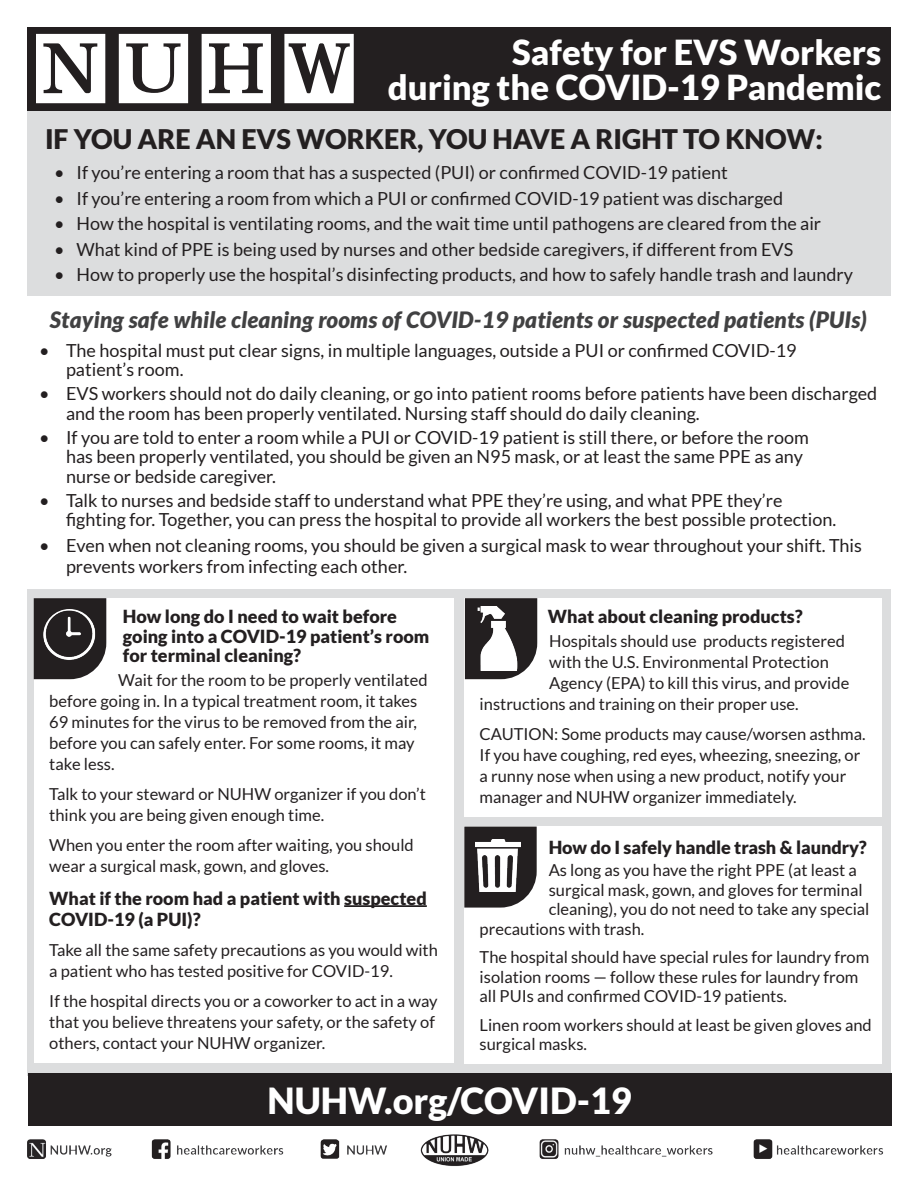
<style>
.page{position:relative;width:918px;height:1188px;background:#fff}
.page>*{position:absolute;margin:0;border:0;box-sizing:border-box;transform-origin:0 0}
.t1{font:900 36px "Lato";color:#fff}
.t2{font:900 34.5px/34.5px "Lato";color:#fff;text-align:right}
.t3{font:900 27px "Lato";color:#231f20}
.t4{font:italic 900 22.5px "Lato";letter-spacing:.01em;color:#414142}
.t5{font:18px/19.5px "Lato";color:#231f20}
.t6{font:900 18px/19.5px "Lato";color:#231f20}
.t7{font:16.5px/21px "Lato";color:#231f20}
</style>
<div class="page">
<div style="left:27px;top:110px;width:864px;height:966px;background:#dcddde"></div>
<div style="left:21px;top:296px;width:875px;height:293px;background:#fff"></div>
<div style="left:27px;top:27px;width:864px;height:84px;background:#231f20"></div>
<svg style="left:36px;top:34px;width:69px;height:69px"></svg>
<svg style="left:119px;top:34px;width:69px;height:69px;background:#dad9d9"></svg>
<svg style="left:202px;top:34px;width:69px;height:69px"></svg>
<svg style="left:284px;top:34px;width:70px;height:69px"></svg>
<div style="left:465px;top:598px;width:417px;height:219px;background:#fff"></div>
<svg style="left:465px;top:598px;width:72px;height:81px;background:#413d3e"></svg>
<img style="left:470px;top:606px;width:55px;height:64px">
<div style="left:465px;top:827px;width:417px;height:237px;background:#fff"></div>
<svg style="left:464px;top:827px;width:73px;height:81px;background:#3a3637"></svg>
<img style="left:475px;top:839px;width:46px;height:53px">
<div style="left:34px;top:598px;width:419px;height:465px;background:#fff"></div>
<hr style="left:344px;top:905px;width:83px;height:2px;background:#231f20">
<svg style="left:34px;top:598px;width:72px;height:81px;background:#343031"></svg>
<div style="left:28px;top:1073px;width:864px;height:53px;background:#231f20"></div>
<img style="left:27px;top:1134px;width:857px;height:32px">
<img style="left:43px;top:609px;width:53px;height:53px;border-radius:26px">
<p class="t2" style="left:388px;top:35px;width:495px">Safety for EVS Workers<br>during the COVID-19 Pandemic</p>
<p class="t3" style="left:45px;top:124px;width:780px">IF YOU ARE AN EVS WORKER, YOU HAVE A RIGHT TO KNOW:</p>
<p class="t5" style="left:54px;top:163px;width:675px">• If you’re entering a room that has a suspected (PUI) or confirmed COVID-19 patient</p>
<p class="t5" style="left:54px;top:188px;width:731px">• If you’re entering a room from which a PUI or confirmed COVID-19 patient was discharged</p>
<p class="t5" style="left:54px;top:214px;width:769px">• How the hospital is ventilating rooms, and the wait time until pathogens are cleared from the air</p>
<p class="t5" style="left:54px;top:239px;width:741px">• What kind of PPE is being used by nurses and other bedside caregivers, if different from EVS</p>
<p class="t5" style="left:54px;top:265px;width:801px">• How to properly use the hospital’s disinfecting products, and how to safely handle trash and laundry</p>
<p class="t4" style="left:50px;top:307px;width:818px">Staying safe while cleaning rooms of COVID-19 patients or suspected patients (PUIs)</p>
<p class="t5" style="left:66px;top:340px;width:732px;text-indent:-27px">• The hospital must put clear signs, in multiple languages, outside a PUI or confirmed COVID-19 patient’s room.</p>
<p class="t5" style="left:66px;top:384px;width:813px;text-indent:-27px">• EVS workers should not do daily cleaning, or go into patient rooms before patients have been discharged and the room has been properly ventilated. Nursing staff should do daily cleaning.</p>
<p class="t5" style="left:66px;top:427px;width:744px;text-indent:-27px">• If you are told to enter a room while a PUI or COVID-19 patient is still there, or before the room has been properly ventilated, you should be given an N95 mask, or at least the same PPE as any nurse or bedside caregiver.</p>
<p class="t5" style="left:66px;top:490px;width:772px;text-indent:-27px">• Talk to nurses and bedside staff to understand what PPE they’re using, and what PPE they’re fighting for. Together, you can press the hospital to provide all workers the best possible protection.</p>
<p class="t5" style="left:66px;top:534px;width:798px;line-height:21px;text-indent:-27px">• Even when not cleaning rooms, you should be given a surgical mask to wear throughout your shift. This prevents workers from infecting each other.</p>
<p class="t6" style="left:123px;top:606px;width:308px">How long do I need to wait before going into a COVID-19 patient’s room for terminal cleaning?</p>
<p class="t7" style="left:49px;top:670px;width:380px;text-indent:69px">Wait for the room to be properly ventilated before going in. In a typical treatment room, it takes 69 minutes for the virus to be removed from the air, before you can safely enter. For some rooms, it may take less.</p>
<p class="t7" style="left:49px;top:784px;width:378px">Talk to your steward or NUHW organizer if you don’t think you are being given enough time.</p>
<p class="t7" style="left:49px;top:835px;width:366px">When you enter the room after waiting, you should wear a surgical mask, gown, and gloves.</p>
<p class="t6" style="left:49px;top:888px;width:379px;line-height:21px">What if the room had a patient with suspected<br>COVID-19 (a PUI)?</p>
<p class="t7" style="left:49px;top:940px;width:390px">Take all the same safety precautions as you would with a patient who has tested positive for COVID-19.</p>
<p class="t7" style="left:49px;top:991px;width:390px">If the hospital directs you or a coworker to act in a way that you believe threatens your safety, or the safety of others, contact your NUHW organizer.</p>
<p class="t1" style="left:268px;top:1080px;width:366px">NUHW.org/COVID-19</p>
<p class="t6" style="left:548px;top:607px;width:257px">What about cleaning products?</p>
<p class="t7" style="left:549px;top:631px;width:297px">Hospitals should use products registered</p>
<p class="t7" style="left:549px;top:652px;width:281px">with the U.S. Environmental Protection</p>
<p class="t7" style="left:549px;top:673px;width:302px">Agency (EPA) to kill this virus, and provide</p>
<p class="t7" style="left:480px;top:694px;width:321px">instructions and training on their proper use.</p>
<p class="t7" style="left:480px;top:724px;width:388px">CAUTION: Some products may cause/worsen asthma.<br>If you have coughing, red eyes, wheezing, sneezing, or a runny nose when using a new product, notify your manager and NUHW organizer immediately.</p>
<p class="t6" style="left:549px;top:837px;width:320px">How do I safely handle trash &amp; laundry?</p>
<p class="t7" style="left:549px;top:860px;width:310px">As long as you have the right PPE (at least a</p>
<p class="t7" style="left:549px;top:879px;width:315px">surgical mask, gown, and gloves for terminal</p>
<p class="t7" style="left:549px;top:899px;width:322px">cleaning), you do not need to take any special</p>
<p class="t7" style="left:480px;top:918px;width:166px">precautions with trash.</p>
<p class="t7" style="left:480px;top:948px;width:391px;line-height:19.5px">The hospital should have special rules for laundry from isolation rooms — follow these rules for laundry from all PUIs and confirmed COVID-19 patients.</p>
<p class="t7" style="left:480px;top:1015px;width:394px;line-height:19.5px">Linen room workers should at least be given gloves and surgical masks.</p>
</div>
